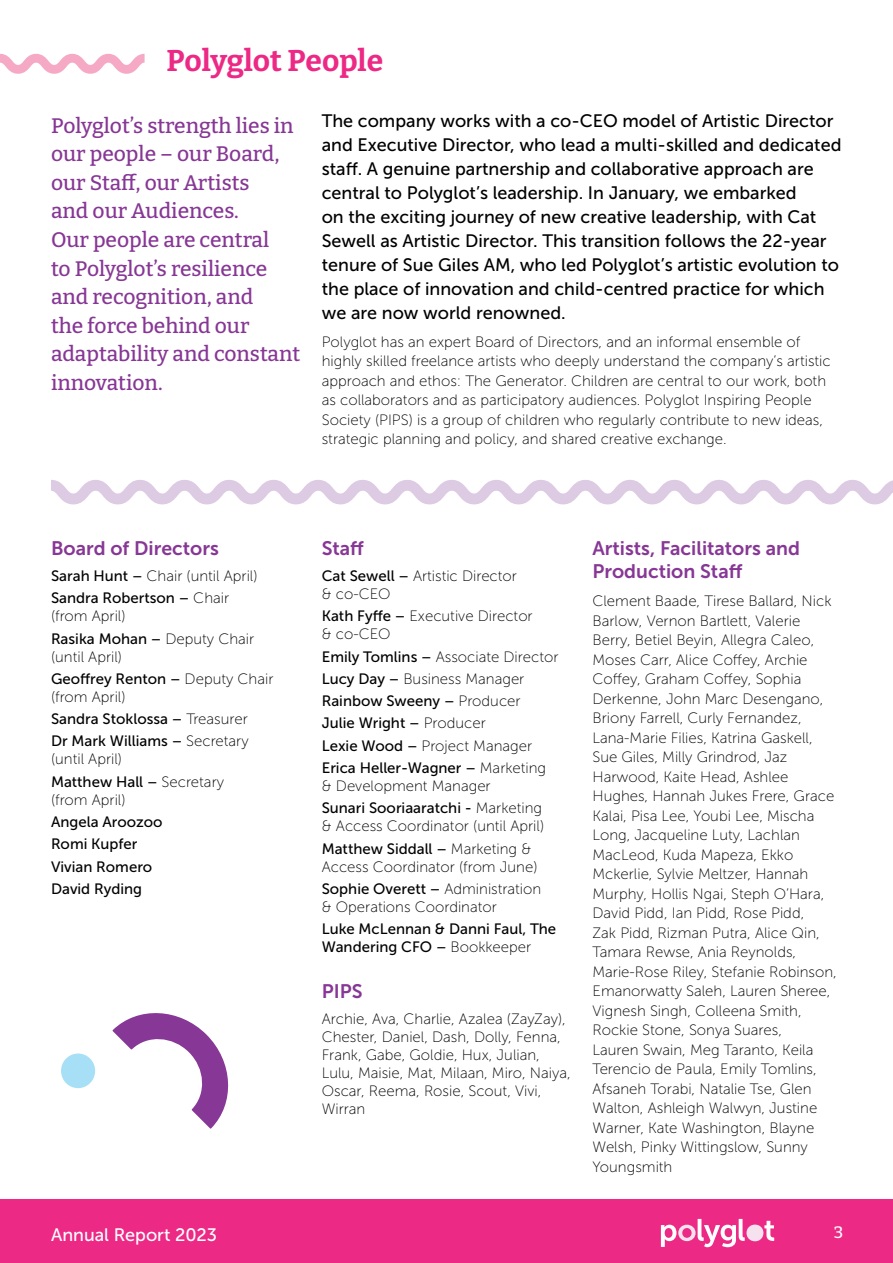
<style>
.page{position:relative;width:893px;height:1263px;background:#fff}
.page>*{position:absolute;margin:0;border:0;box-sizing:border-box;transform-origin:0 0}
.Page_Heading{font:100 30px "Bitter";color:#ed2986}
.Big_Subhead{font:100 21px/28.5px "Bitter";color:#873795}
.Subheading{font:19.5px/23.4px "Museo Sans 700";color:#873795}
.Big_Subhead-2{font:18px/24px "Museo Sans 500";color:#000}
.Body_Copy{font:18px "Museo Sans 500";color:#fff}
.Body_Copy-2{font:100 16.5px "Bitter";color:#fff}
.Body_Copy-3{font:15px/19.5px "Museo Sans 100";color:#000}
.Body_Copy-4{font:15px/18px "Museo Sans 500";color:#000}
.Subheading-2{font:15px/18px "Museo Sans 100";color:#000}
.s1{font-family:"Museo Sans 500"}
.s2{font-family:"Museo Sans 100"}
</style>
<div class="page">
<svg style="left:0;top:54px;width:145px;height:20px"></svg>
<svg style="left:51px;top:480px;width:842px;height:24px"></svg>
<div style="left:61px;top:1053px;width:34px;height:35px;background:#a6dff6;border-radius:50%"></div>
<svg style="left:113px;top:1013px;width:116px;height:116px"></svg>
<div style="left:0;top:1199px;width:893px;height:64px;background:#ed2986"></div>
<svg style="left:661px;top:1219px;width:113px;height:28px"></svg>
<p class="Page_Heading" style="left:166px;top:41px;width:218px">Polyglot People</p>
<p class="Big_Subhead" style="left:51px;top:111px;width:251px">Polyglot’s strength lies in our people – our Board, our Staff, our Artists<br>and our Audiences.<br>Our people are central<br>to Polyglot’s resilience and recognition, and<br>the force behind our adaptability and constant innovation.</p>
<p class="Big_Subhead-2" style="left:322px;top:109px;width:521px">The company works with a co-CEO model of Artistic Director and Executive Director, who lead a multi-skilled and dedicated staff. A genuine partnership and collaborative approach are central to Polyglot’s leadership. In January, we embarked<br>on the exciting journey of new creative leadership, with Cat Sewell as Artistic Director. This transition follows the 22-year tenure of Sue Giles AM, who led Polyglot’s artistic evolution to the place of innovation and child-centred practice for which we are now world renowned.</p>
<p class="Body_Copy-3" style="left:322px;top:332px;width:510px">Polyglot has an expert Board of Directors, and an informal ensemble of highly skilled freelance artists who deeply understand the company’s artistic approach and ethos: The Generator. Children are central to our work, both as collaborators and as participatory audiences. Polyglot Inspiring People Society (PIPS) is a group of children who regularly contribute to new ideas, strategic planning and policy, and shared creative exchange.</p>
<p class="Subheading" style="left:51px;top:536px;width:169px">Board of Directors</p>
<p class="Body_Copy-3" style="left:51px;top:566px;width:208px"><span class="s1">Sarah Hunt –</span> Chair (until April)</p>
<p class="Body_Copy-4" style="left:51px;top:589px;width:180px">Sandra Robertson – <span class="s2">Chair (from April)</span></p>
<p class="Body_Copy-3" style="left:51px;top:630px;width:205px;line-height:18px"><span class="s1">Rasika Mohan –</span> Deputy Chair (until April)</p>
<p class="Body_Copy-3" style="left:51px;top:670px;width:224px;line-height:18px"><span class="s1">Geoffrey Renton –</span> Deputy Chair (from April)</p>
<p class="Body_Copy-4" style="left:51px;top:710px;width:198px">Sandra Stoklossa – <span class="s2">Treasurer</span></p>
<p class="Body_Copy-3" style="left:51px;top:732px;width:199px;line-height:18px"><span class="s1">Dr Mark Williams –</span> Secretary (until April)</p>
<p class="Body_Copy-3" style="left:51px;top:773px;width:175px;line-height:18px"><span class="s1">Matthew Hall –</span> Secretary (from April)</p>
<p class="Body_Copy-4" style="left:51px;top:813px;width:113px">Angela Aroozoo</p>
<p class="Body_Copy-4" style="left:51px;top:835px;width:88px">Romi Kupfer</p>
<p class="Body_Copy-4" style="left:51px;top:857px;width:103px">Vivian Romero</p>
<p class="Body_Copy-4" style="left:51px;top:880px;width:93px">David Ryding</p>
<p class="Subheading" style="left:322px;top:536px;width:44px">Staff</p>
<p class="Body_Copy-3" style="left:322px;top:567px;width:197px;line-height:18px"><span class="s1">Cat Sewell –</span> Artistic Director &amp; co-CEO</p>
<p class="Body_Copy-3" style="left:322px;top:607px;width:212px;line-height:18px"><span class="s1">Kath Fyffe –</span> Executive Director &amp; co-CEO</p>
<p class="Body_Copy-3" style="left:322px;top:647px;width:238px"><span class="s1">Emily Tomlins –</span> Associate Director</p>
<p class="Body_Copy-3" style="left:322px;top:669px;width:204px"><span class="s1">Lucy Day –</span> Business Manager</p>
<p class="Body_Copy-4" style="left:322px;top:692px;width:200px">Rainbow Sweeny – <span class="s2">Producer</span></p>
<p class="Body_Copy-4" style="left:322px;top:714px;width:165px">Julie Wright – <span class="s2">Producer</span></p>
<p class="Body_Copy-3" style="left:322px;top:736px;width:212px"><span class="s1">Lexie Wood –</span> Project Manager</p>
<p class="Body_Copy-3" style="left:322px;top:759px;width:226px;line-height:18px"><span class="s1">Erica Heller-Wagner –</span> Marketing &amp; Development Manager</p>
<p class="Body_Copy-3" style="left:322px;top:799px;width:224px;line-height:18px"><span class="s1">Sunari Sooriaaratchi -</span> Marketing &amp; Access Coordinator (until April)</p>
<p class="Body_Copy-3" style="left:322px;top:839px;width:217px;line-height:18px"><span class="s1">Matthew Siddall –</span> Marketing &amp;<br>Access Coordinator (from June)</p>
<p class="Body_Copy-3" style="left:322px;top:880px;width:221px;line-height:18px"><span class="s1">Sophie Overett –</span> Administration &amp; Operations Coordinator</p>
<p class="Body_Copy-4" style="left:322px;top:920px;width:236px">Luke McLennan &amp; Danni Faul, The<br>Wandering CFO – <span class="s2">Bookkeeper</span></p>
<p class="Subheading" style="left:322px;top:979px;width:42px">PIPS</p>
<p class="Subheading-2" style="left:322px;top:1010px;width:251px">Archie, Ava, Charlie, Azalea (ZayZay),<br>Chester, Daniel, Dash, Dolly, Fenna,<br>Frank, Gabe, Goldie, Hux, Julian,<br>Lulu, Maisie, Mat, Milaan, Miro, Naiya,<br>Oscar, Reema, Rosie, Scout, Vivi,<br>Wirran</p>
<p class="Subheading" style="left:592px;top:536px;width:209px">Artists, Facilitators and<br>Production Staff</p>
<p class="Body_Copy-3" style="left:592px;top:591px;width:246px">Clement Baade, Tirese Ballard, Nick<br>Barlow, Vernon Bartlett, Valerie<br>Berry, Betiel Beyin, Allegra Caleo,<br>Moses Carr, Alice Coffey, Archie<br>Coffey, Graham Coffey, Sophia<br>Derkenne, John Marc Desengano,<br>Briony Farrell, Curly Fernandez,<br>Lana-Marie Filies, Katrina Gaskell,<br>Sue Giles, Milly Grindrod, Jaz<br>Harwood, Kaite Head, Ashlee<br>Hughes, Hannah Jukes Frere, Grace<br>Kalai, Pisa Lee, Youbi Lee, Mischa<br>Long, Jacqueline Luty, Lachlan<br>MacLeod, Kuda Mapeza, Ekko<br>Mckerlie, Sylvie Meltzer, Hannah<br>Murphy, Hollis Ngai, Steph O’Hara,<br>David Pidd, Ian Pidd, Rose Pidd,<br>Zak Pidd, Rizman Putra, Alice Qin,<br>Tamara Rewse, Ania Reynolds,<br>Marie-Rose Riley, Stefanie Robinson,<br>Emanorwatty Saleh, Lauren Sheree,<br>Vignesh Singh, Colleena Smith,<br>Rockie Stone, Sonya Suares,<br>Lauren Swain, Meg Taranto, Keila<br>Terencio de Paula, Emily Tomlins,<br>Afsaneh Torabi, Natalie Tse, Glen<br>Walton, Ashleigh Walwyn, Justine<br>Warner, Kate Washington, Blayne<br>Welsh, Pinky Wittingslow, Sunny<br>Youngsmith</p>
<p class="Body_Copy" style="left:51px;top:1225px;width:168px">Annual Report 2023</p>
<p class="Body_Copy-2" style="left:834px;top:1222px;width:11px">3</p>
</div>
